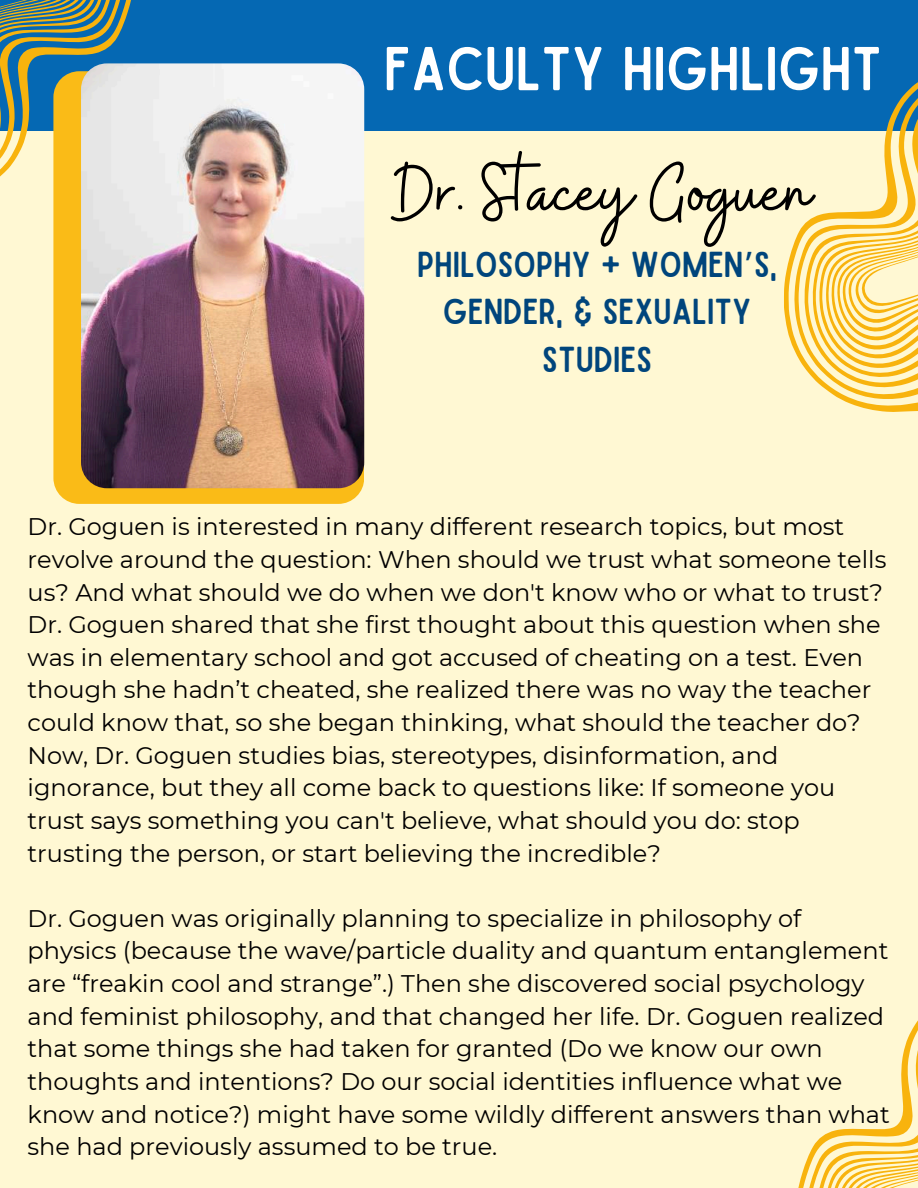
<style>
.page{position:relative;width:918px;height:1188px;background:#fff8d3}
.page>*{position:absolute;margin:0;border:0;box-sizing:border-box;transform-origin:0 0}
.t1{font:83.25px "Buffalo";color:#000}
.t2{font:59.1px "Sailors";color:#fff}
.t3{font:34.5px/47.2px "Sailors";color:#00457c;text-align:center}
.t4{font:24px/32.7px "Montserrat";color:#000}
.s1{font-family:"Noto Sans Gurmukhi"}
</style>
<div class="page">
<div style="left:0;top:0;width:918px;height:131px;background:#0568b3"></div>
<svg style="left:0;top:0;width:131px;height:177px"></svg>
<svg style="left:798px;top:1020px;width:120px;height:168px"></svg>
<div style="left:53px;top:72px;width:311px;height:432px;background:#fabb17;border-radius:26px"></div>
<img style="left:81px;top:63px;width:283px;height:425px;border-radius:26px">
<svg style="left:786px;top:82px;width:132px;height:272px"></svg>
<svg style="left:796px;top:85px;width:122px;height:327px"></svg>
<h2 class="t2" style="left:384px;top:47px;width:500px">FACULTY HIGHLIGHT</h2>
<h1 class="t1" style="left:394px;top:138px;width:419px">Dr. Stacey Goguen</h1>
<h3 class="t3" style="left:417px;top:242px;width:361px">PHILOSOPHY + WOMEN<span class="s1">’</span>S,<br>GENDER, &amp; SEXUALITY<br>STUDIES</h3>
<p class="t4" style="left:28px;top:510px;width:860px">Dr. Goguen is interested in many different research topics, but most revolve around the question: When should we trust what someone tells us? And what should we do when we don't know who or what to trust?<br>Dr. Goguen shared that she first thought about this question when she was in elementary school and got accused of cheating on a test. Even though she hadn’t cheated, she realized there was no way the teacher could know that, so she began thinking, what should the teacher do?<br>Now, Dr. Goguen studies bias, stereotypes, disinformation, and ignorance, but they all come back to questions like: If someone you trust says something you can't believe, what should you do: stop trusting the person, or start believing the incredible?</p>
<p class="t4" style="left:28px;top:902px;width:864px">Dr. Goguen was originally planning to specialize in philosophy of physics (because the wave/particle duality and quantum entanglement are “freakin cool and strange”.) Then she discovered social psychology and feminist philosophy, and that changed her life. Dr. Goguen realized that some things she had taken for granted (Do we know our own thoughts and intentions? Do our social identities influence what we know and notice?) might have some wildly different answers than what she had previously assumed to be true.</p>
</div>
